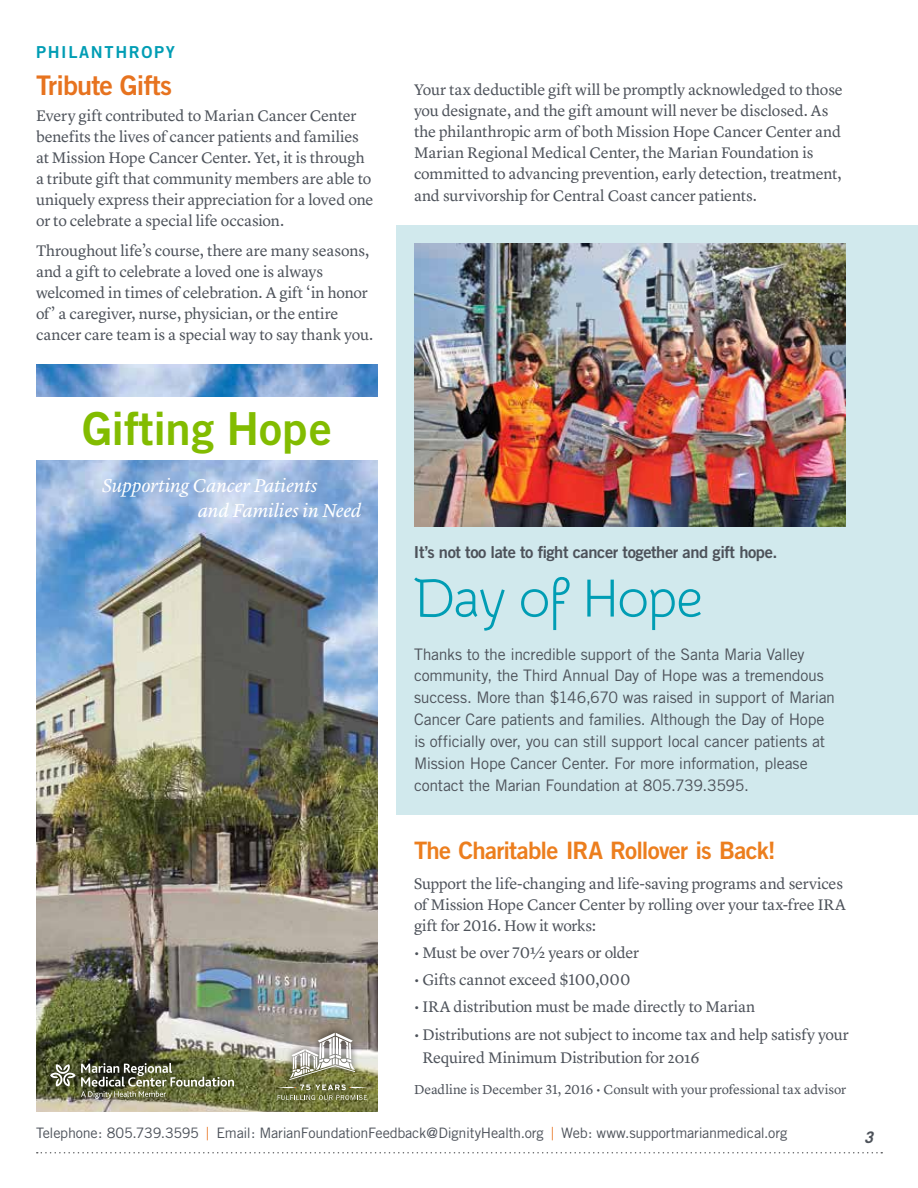
<style>
.page{position:relative;width:918px;height:1188px;background:#fff}
.page>*{position:absolute;margin:0;border:0;box-sizing:border-box;transform-origin:0 0}
.t1{font:54px "Snippet";letter-spacing:-.035em;color:#009db4}
.t2{font:45.6px "Trade Gothic Bold Two";color:#82bc00}
.t3{font:27px "Trade Gothic LT Std Bd 2";color:#e7731f}
.t4{font:24px "Trade Gothic LT Std Bd 2";letter-spacing:-.03em;color:#ec7e1e}
.t5{font:italic 19.35px/24.9px "Lyon Text";letter-spacing:-.005em;color:#fff}
.t6{font:16.5px "Trade Gothic LT Std Bd 2";letter-spacing:-.025em;color:#4d525a}
.t7{font:16.5px "Trade Gothic Bold Two";letter-spacing:.1em;color:#009db4}
.t8{font:15.9px/21px "Lyon Text";letter-spacing:-.01em;color:#4d525a}
.t9{font:15.9px/21.9px "Trade Gothic LT Std";letter-spacing:-.015em;color:#4d525a}
.t10{font:italic 700 15.9px "Trade Gothic";color:#4d525a}
.t11{font:14.4px "Trade Gothic";letter-spacing:-.02em;color:#4d525a}
.t12{font:13.5px "Lyon Text";letter-spacing:-.005em;color:#4d525a}
.s1{font-family:"Lyon Text";color:#e7731f}
</style>
<div class="page">
<div style="left:396px;top:225px;width:522px;height:589px;background:#d1e9ed"></div>
<svg style="left:37px;top:1152px;width:845px;height:2px"></svg>
<img style="left:414px;top:243px;width:432px;height:283px">
<img style="left:36px;top:364px;width:342px;height:748px">
<div style="left:270px;top:1026px;width:103px;height:81px;background:#000;opacity:.75"></div>
<svg style="left:278px;top:1033px;width:89px;height:67px"></svg>
<div style="left:44px;top:1056px;width:199px;height:50px;background:#000;opacity:.75"></div>
<svg style="left:50px;top:1063px;width:187px;height:36px"></svg>
<div style="left:36px;top:398px;width:342px;height:62px;background:#fff"></div>
<p class="t7" style="left:36px;top:42px;width:141px">PH ILANTH ROPY</p>
<h3 class="t3" style="left:36px;top:69px;width:138px">Tribute Gifts</h3>
<p class="t8" style="left:36px;top:103px;width:339px">Every gift contributed to Marian Cancer Center benefits the lives of cancer patients and families at Mission Hope Cancer Center. Yet, it is through a tribute gift that community members are able to uniquely express their appreciation for a loved one or to celebrate a special life occasion.</p>
<p class="t8" style="left:36px;top:239px;width:339px">Throughout life’s course, there are many seasons, and a gift to celebrate a loved one is always welcomed in times of celebration. A gift ‘in honor of’ a caregiver, nurse, physician, or the entire cancer care team is a special way to say thank you.</p>
<p class="t8" style="left:414px;top:78px;width:430px">Your tax deductible gift will be promptly acknowledged to those you designate, and the gift amount will never be disclosed. As the philanthropic arm of both Mission Hope Cancer Center and Marian Regional Medical Center, the Marian Foundation is committed to advancing prevention, early detection, treatment,</p>
<p class="t8" style="left:414px;top:184px;width:344px">and survivorship for Central Coast cancer patients.</p>
<h2 class="t2" style="left:82px;top:401px;width:251px">GIFTING HOPE</h2>
<p class="t5" style="left:198px;top:472px;width:165px;text-indent:-96px">Supporting Cancer Patients<br>and Families in Need</p>
<p class="t6" style="left:414px;top:542px;width:365px">I t’s not too late to fight cancer together and gift hope.</p>
<h1 class="t1" style="left:414px;top:569px;width:291px">Day of Hope</h1>
<p class="t9" style="left:414px;top:643px;width:423px">Thanks to the incredible support of the Santa Maria Valley community, the Third Annual Day of Hope was a tremendous success. More than $146,670 was raised in support of Marian Cancer Care patients and families. Although the Day of Hope is officially over, you can still support local cancer patients at Mission Hope Cancer Center. For more information, please contact the Marian Foundation at 805.739.3595.</p>
<h3 class="t4" style="left:414px;top:835px;width:363px">The Charitable IRA Rollover is Back!</h3>
<p class="t8" style="left:414px;top:872px;width:433px">Support the life-changing and life-saving programs and services of Mission Hope Cancer Center by rolling over your tax-free IRA gift for 2016. How it works:</p>
<p class="t8" style="left:414px;top:941px;width:227px">• Must be over 70½ years or older</p>
<p class="t8" style="left:414px;top:968px;width:218px">• Gifts cannot exceed $100,000</p>
<p class="t8" style="left:414px;top:995px;width:343px">• IRA distribution must be made directly to Marian</p>
<p class="t8" style="left:423px;top:1022px;width:428px;line-height:22.5px;text-indent:-9px">• Distributions are not subject to income tax and help satisfy your<br>Required Minimum Distribution for 2016</p>
<p class="t12" style="left:414px;top:1080px;width:434px">Deadline is December 31, 2016 • Consult with your professional tax advisor</p>
<p class="t11" style="left:36px;top:1124px;width:753px">Telephone: 805.739.3595 <span class="s1">|</span> Email: MarianFoundationFeedback@DignityHealth.org <span class="s1">|</span> Web: www.supportmarianmedical.org</p>
<p class="t10" style="left:864px;top:1128px;width:10px">3</p>
</div>
